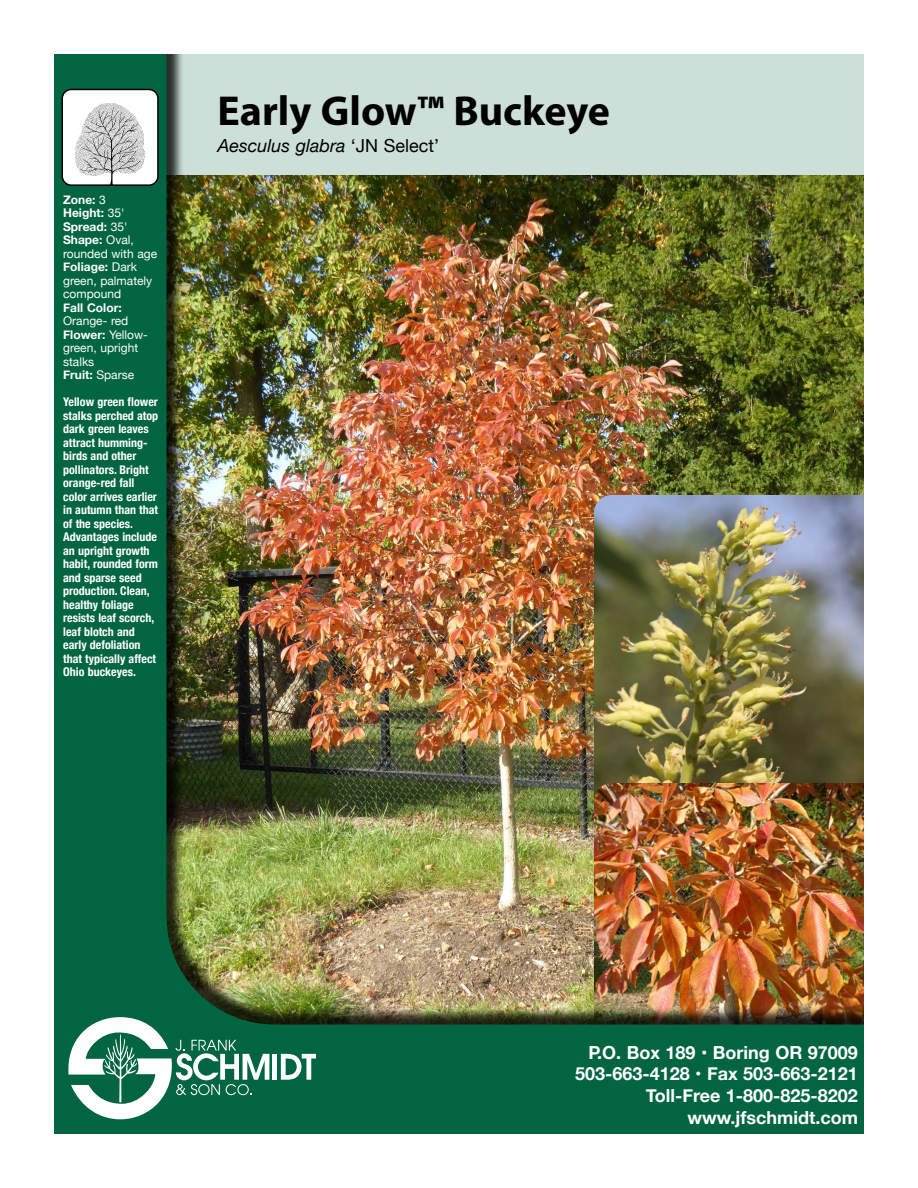
<style>
.page{position:relative;width:918px;height:1188px;background:#fff}
.page>*{position:absolute;margin:0;border:0;box-sizing:border-box;transform-origin:0 0}
.t1{font:700 42px "Myriad Pro";color:#000}
.t2{font:700 18px/21.6px "Helvetica Neue";color:#fff;text-align:right}
.t3{font:italic 18px "Helvetica Neue";color:#000}
.t4{font:700 condensed 12px/13.5px "Helvetica Neue";color:#fff}
.t5{font:12px/13.5px "Helvetica Neue";color:#fff}
.t6{font:700 12px "Helvetica Neue";color:#fff}
.s1{font-weight:700}
.s2{font-style:normal}
</style>
<div class="page">
<img style="left:54px;top:54px;width:810px;height:1080px">
<hr style="left:273px;top:1054px;width:4px;height:26px;background:#fff">
<svg style="left:281px;top:1054px;width:35px;height:26px"></svg>
<svg style="left:68px;top:1017px;width:201px;height:102px"></svg>
<div style="left:62px;top:89px;width:96px;height:96px;background:#fff;border-radius:9px"></div>
<img style="left:75px;top:103px;width:70px;height:80px">
<div style="left:62px;top:89px;width:97px;height:97px;border:2px solid #000;border-radius:9px"></div>
<p class="t5" style="left:63px;top:193px;width:96px"><span class="s1">Zone:</span> 3<br><span class="s1">Height:</span> 35'<br><span class="s1">Spread:</span> 35'<br><span class="s1">Shape:</span> Oval, rounded with age<br><span class="s1">Foliage:</span> Dark green, palmately compound</p>
<p class="t6" style="left:63px;top:298px;width:60px">Fall Color:</p>
<p class="t5" style="left:63px;top:315px;width:86px">Orange- red<br><span class="s1">Flower:</span> Yellow&shy;green, upright stalks<br><span class="s1">Fruit:</span> Sparse</p>
<p class="t4" style="left:63px;top:394px;width:97px">Yellow green flower stalks perched atop dark green leaves attract humming&shy;birds and other pollinators. Bright orange-red fall color arrives earlier in autumn than that of the species.<br>Advantages include an upright growth habit, rounded form and sparse seed production. Clean, healthy foliage resists leaf scorch, leaf blotch and early defoliation that typically affect<br>Ohio buckeyes.</p>
<h1 class="t1" style="left:218px;top:84px;width:394px">Early Glow™ Buckeye</h1>
<h2 class="t3" style="left:218px;top:133px;width:223px">Aesculus glabra <span class="s2">‘JN Select’</span></h2>
<h2 class="t2" style="left:575px;top:1042px;width:284px">P.O. Box 189 • Boring OR 97009<br>503-663-4128 • Fax 503-663-2121<br>Toll-Free 1-800-825-8202 www.jfschmidt.com</h2>
</div>
